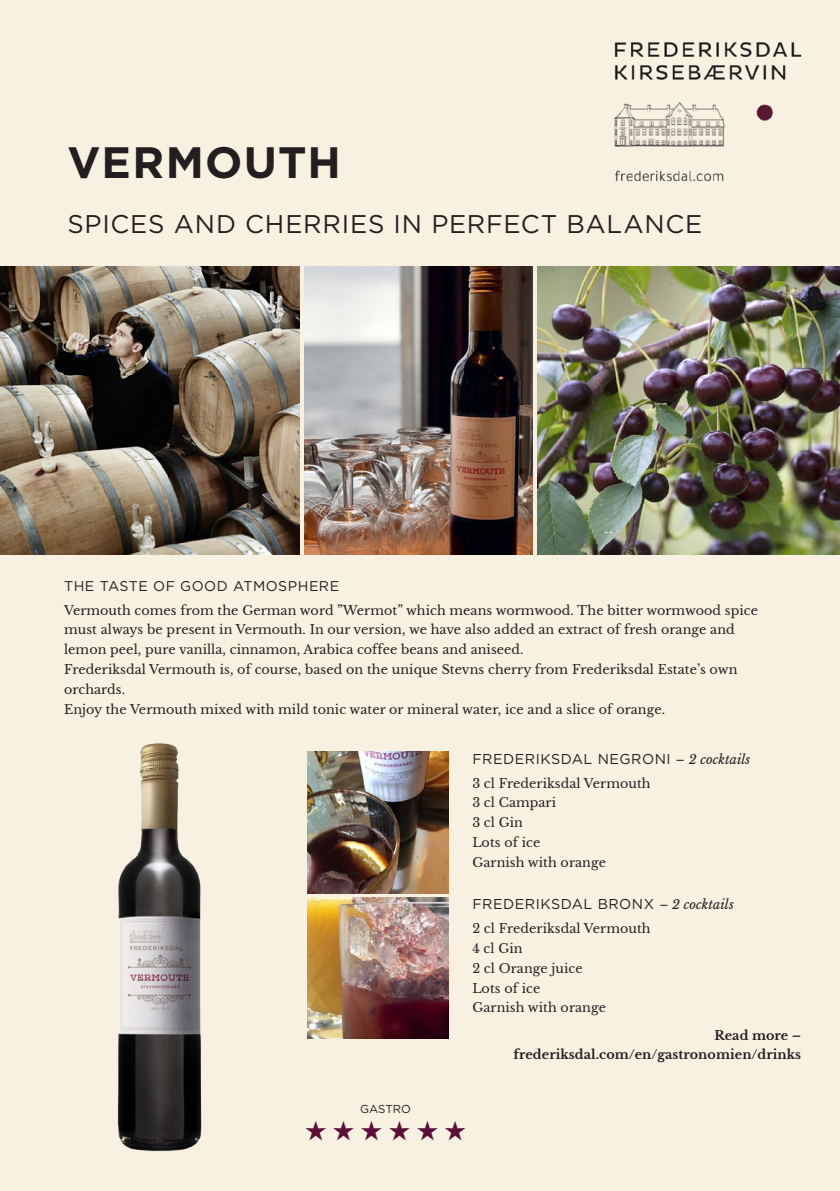
<style>
.page{position:relative;width:840px;height:1191px;background:#fff}
.page>*{position:absolute;margin:0;border:0;box-sizing:border-box;transform-origin:0 0}
.t1{font:700 44px "Gotham";letter-spacing:.03em;color:#231f20}
.t2{font:27.2px "Zapf Dingbats ITC";color:#5a0e38}
.t3{font:25.6px "Gotham";letter-spacing:.03em;color:#231f20}
.t4{font:14.2px "Gotham";letter-spacing:.035em;color:#231f20}
.t5{font:12.8px/19.8px "Libre Baskerville";letter-spacing:.005em;color:#231f20}
.t6{font:700 12.8px/19.8px "Libre Baskerville";letter-spacing:.005em;color:#231f20;text-align:right}
.t7{font:11.4px "Gotham";color:#231f20}
.s1{font-family:"Libre Baskerville";font-style:italic;font-size:12.8px}
</style>
<div class="page">
<div style="left:0;top:0;width:839px;height:1191px;background:#f8f0e1"></div>
<img style="left:0;top:266px;width:299px;height:288px">
<img style="left:304px;top:266px;width:228px;height:288px">
<img style="left:537px;top:266px;width:302px;height:288px">
<img style="left:33px;top:719px;width:251px;height:466px">
<img style="left:307px;top:751px;width:141px;height:142px">
<img style="left:307px;top:897px;width:141px;height:141px">
<h1 class="t1" style="left:67px;top:137px;width:275px">VERMOUTH</h1>
<h3 class="t3" style="left:67px;top:210px;width:636px">SPICES AND CHERRIES IN PERFECT BALANCE</h3>
<p class="t4" style="left:64px;top:578px;width:276px">THE TASTE OF GOOD ATMOSPHERE</p>
<p class="t5" style="left:64px;top:600px;width:695px">Vermouth comes from the German word ”Wermot” which means wormwood. The bitter wormwood spice must always be present in Vermouth. In our version, we have also added an extract of fresh orange and lemon peel, pure vanilla, cinnamon, Arabica coffee beans and aniseed.<br>Frederiksdal Vermouth is, of course, based on the unique Stevns cherry from Frederiksdal Estate’s own orchards.<br>Enjoy the Vermouth mixed with mild tonic water or mineral water, ice and a slice of orange.</p>
<p class="t4" style="left:472px;top:751px;width:279px">FREDERIKSDAL NEGRONI <span class="s1">– 2 cocktails</span></p>
<p class="t5" style="left:472px;top:773px;width:180px">3 cl Frederiksdal Vermouth<br>3 cl Campari<br>3 cl Gin<br>Lots of ice<br>Garnish with orange</p>
<p class="t4" style="left:472px;top:896px;width:263px">FREDERIKSDAL BRONX <span class="s1">– 2 cocktails</span></p>
<p class="t5" style="left:472px;top:918px;width:180px">2 cl Frederiksdal Vermouth<br>4 cl Gin<br>2 cl Orange juice<br>Lots of ice<br>Garnish with orange</p>
<p class="t7" style="left:360px;top:1102px;width:52px">GASTRO</p>
<h2 class="t2" style="left:304px;top:1118px;width:163px">★★★★★★</h2>
<p class="t6" style="left:513px;top:1025px;width:289px">Read more – frederiksdal.com/en/gastronomien/drinks</p>
</div>
